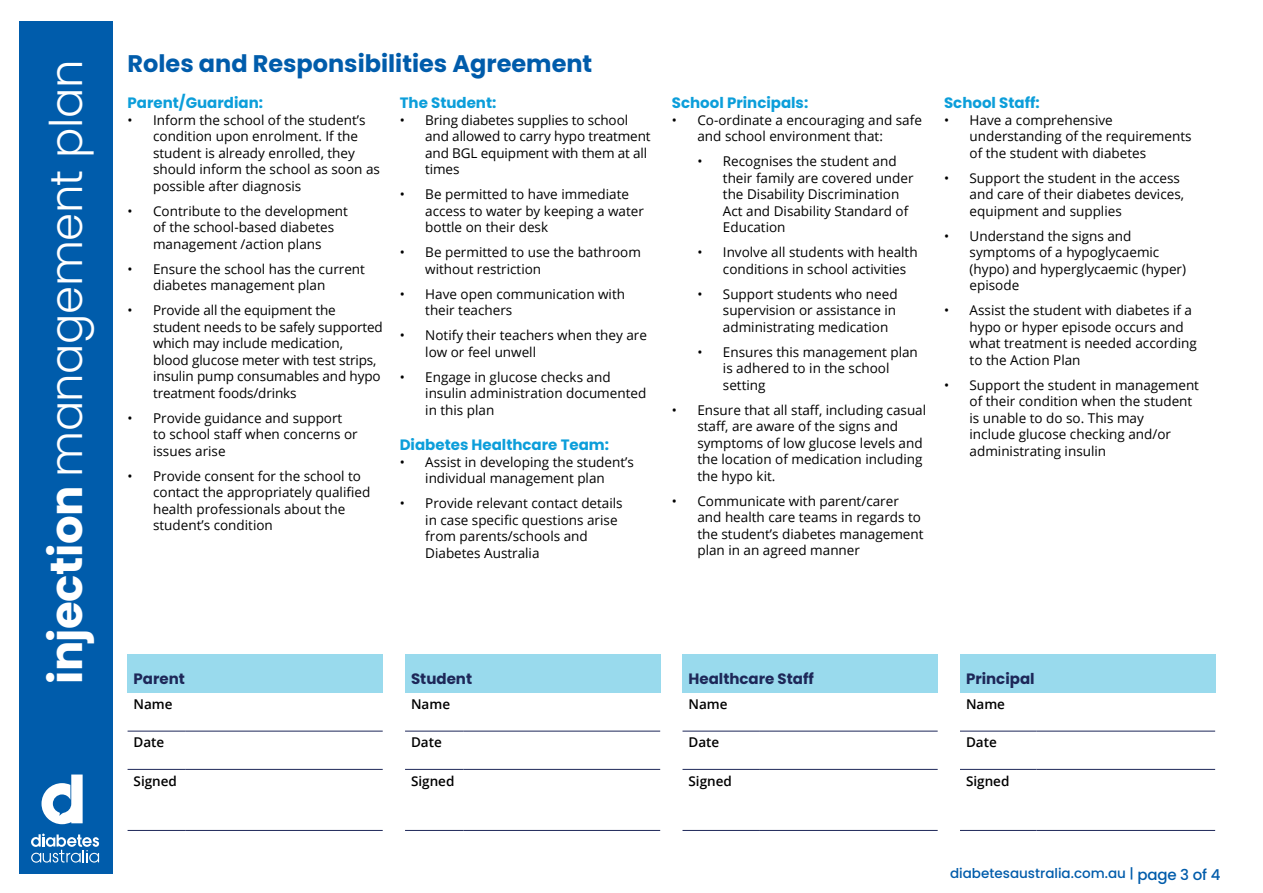
<style>
.page{position:relative;width:1263px;height:893px;background:#fff}
.page>*{position:absolute;margin:0;border:0;box-sizing:border-box;transform-origin:0 0}
.t1{font:300 45px "Poppins";letter-spacing:-.01em;color:#fff}
.t2{font:700 24px "Poppins";color:#005cab}
.t3{font:700 15px "Poppins";color:#0c9eda}
.t4{font:700 15px "Poppins";color:#1d2758}
.t5{font:13.5px/16.5px "Open Sans";color:#000}
.t6{font:600 13.5px "Open Sans";color:#000}
.t7{font:500 13.5px "Poppins";color:#005cab}
.s1{font-weight:700}
.s2{font-size:15px}
</style>
<div class="page">
<div style="left:19px;top:21px;width:94px;height:853px;background:#005cab"></div>
<svg style="left:31px;top:834px;width:68px;height:29px"></svg>
<svg style="left:41px;top:774px;width:42px;height:50px"></svg>
<div style="left:128px;top:655px;width:255px;height:38px;background:#99daed"></div>
<hr style="left:128px;top:731px;width:58px;height:1px;background:#1d2758">
<hr style="left:186px;top:731px;width:197px;height:1px;background:#1d2758">
<hr style="left:128px;top:769px;width:58px;height:1px;background:#1d2758">
<hr style="left:186px;top:769px;width:197px;height:1px;background:#1d2758">
<hr style="left:128px;top:830px;width:58px;height:1px;background:#1d2758">
<hr style="left:186px;top:830px;width:197px;height:1px;background:#1d2758">
<div style="left:405px;top:655px;width:255px;height:38px;background:#99daed"></div>
<hr style="left:405px;top:731px;width:58px;height:1px;background:#1d2758">
<hr style="left:463px;top:731px;width:197px;height:1px;background:#1d2758">
<hr style="left:405px;top:769px;width:58px;height:1px;background:#1d2758">
<hr style="left:463px;top:769px;width:197px;height:1px;background:#1d2758">
<hr style="left:405px;top:830px;width:58px;height:1px;background:#1d2758">
<hr style="left:463px;top:830px;width:197px;height:1px;background:#1d2758">
<div style="left:682px;top:655px;width:256px;height:38px;background:#99daed"></div>
<hr style="left:682px;top:731px;width:77px;height:1px;background:#1d2758">
<hr style="left:759px;top:731px;width:179px;height:1px;background:#1d2758">
<hr style="left:682px;top:769px;width:77px;height:1px;background:#1d2758">
<hr style="left:759px;top:769px;width:179px;height:1px;background:#1d2758">
<hr style="left:682px;top:830px;width:77px;height:1px;background:#1d2758">
<hr style="left:759px;top:830px;width:179px;height:1px;background:#1d2758">
<div style="left:960px;top:655px;width:255px;height:38px;background:#99daed"></div>
<hr style="left:960px;top:731px;width:76px;height:1px;background:#1d2758">
<hr style="left:1036px;top:731px;width:179px;height:1px;background:#1d2758">
<hr style="left:960px;top:769px;width:76px;height:1px;background:#1d2758">
<hr style="left:1036px;top:769px;width:179px;height:1px;background:#1d2758">
<hr style="left:960px;top:830px;width:76px;height:1px;background:#1d2758">
<hr style="left:1036px;top:830px;width:179px;height:1px;background:#1d2758">
<h1 class="t1" style="left:40px;top:684px;width:626px;rotate:-90deg"><span class="s1">injection</span> management plan</h1>
<h2 class="t2" style="left:128px;top:50px;width:466px">Roles and Responsibilities Agreement</h2>
<p class="t3" style="left:128px;top:94px;width:137px">Parent/Guardian:</p>
<p class="t5" style="left:153px;top:111px;width:228px;text-indent:-26px">• Inform the school of the student’s condition upon enrolment. If the student is already enrolled, they should inform the school as soon as possible after diagnosis</p>
<p class="t5" style="left:153px;top:202px;width:196px;text-indent:-26px">• Contribute to the development of the school-based diabetes management /action plans</p>
<p class="t5" style="left:153px;top:260px;width:213px;text-indent:-26px">• Ensure the school has the current diabetes management plan</p>
<p class="t5" style="left:153px;top:301px;width:231px;text-indent:-26px">• Provide all the equipment the student needs to be safely supported which may include medication,<br>blood glucose meter with test strips, insulin pump consumables and hypo treatment foods/drinks</p>
<p class="t5" style="left:153px;top:409px;width:206px;text-indent:-26px">• Provide guidance and support to school staff when concerns or issues arise</p>
<p class="t5" style="left:153px;top:467px;width:219px;text-indent:-26px">• Provide consent for the school to contact the appropriately qualified health professionals about the student’s condition</p>
<p class="t3" style="left:400px;top:94px;width:98px">The Student:</p>
<p class="t5" style="left:425px;top:111px;width:227px;text-indent:-26px">• Bring diabetes supplies to school and allowed to carry hypo treatment and BGL equipment with them at all times</p>
<p class="t5" style="left:425px;top:185px;width:220px;text-indent:-26px">• Be permitted to have immediate access to water by keeping a water bottle on their desk</p>
<p class="t5" style="left:425px;top:243px;width:217px;text-indent:-26px">• Be permitted to use the bathroom without restriction</p>
<p class="t5" style="left:425px;top:285px;width:201px;text-indent:-26px">• Have open communication with their teachers</p>
<p class="t5" style="left:425px;top:326px;width:223px;text-indent:-26px">• Notify their teachers when they are low or feel unwell</p>
<p class="t5" style="left:425px;top:368px;width:223px;text-indent:-26px">• Engage in glucose checks and insulin administration documented in this plan</p>
<p class="t3" style="left:400px;top:436px;width:211px">Diabetes Healthcare Team:</p>
<p class="t5" style="left:400px;top:453px;width:236px;text-align:center">• Assist in developing the student’s individual management plan</p>
<p class="t5" style="left:425px;top:495px;width:199px;text-indent:-26px">• Provide relevant contact details in case specific questions arise from parents/schools and<br>Diabetes Australia</p>
<p class="t3" style="left:672px;top:94px;width:138px">School Principals:</p>
<p class="t5" style="left:697px;top:111px;width:226px;text-indent:-26px">• Co-ordinate a encouraging and safe and school environment that:</p>
<p class="t5" style="left:723px;top:153px;width:192px;text-indent:-26px">• Recognises the student and their family are covered under the Disability Discrimination<br>Act and Disability Standard of<br>Education</p>
<p class="t5" style="left:723px;top:243px;width:196px;text-indent:-26px">• Involve all students with health conditions in school activities</p>
<p class="t5" style="left:723px;top:285px;width:176px;text-align:justify;text-indent:-26px">• Support students who need supervision or assistance in administrating medication</p>
<p class="t5" style="left:723px;top:343px;width:196px;text-indent:-26px">• Ensures this management plan is adhered to in the school setting</p>
<p class="t5" style="left:697px;top:401px;width:230px;text-indent:-26px">• Ensure that all staff, including casual staff, are aware of the signs and symptoms of low glucose levels and the location of medication including the hypo kit.</p>
<p class="t5" style="left:697px;top:492px;width:228px;text-indent:-26px">• Communicate with parent/carer and health care teams in regards to the student’s diabetes management plan in an agreed manner</p>
<p class="t3" style="left:944px;top:94px;width:97px">School Staff:</p>
<p class="t5" style="left:969px;top:111px;width:223px;text-indent:-26px">• Have a comprehensive understanding of the requirements of the student with diabetes</p>
<p class="t5" style="left:969px;top:169px;width:216px;text-indent:-26px">• Support the student in the access and care of their diabetes devices, equipment and supplies</p>
<p class="t5" style="left:969px;top:227px;width:218px;text-indent:-26px">• Understand the signs and symptoms of a hypoglycaemic (hypo) and hyperglycaemic (hyper) episode</p>
<p class="t5" style="left:969px;top:301px;width:229px;text-indent:-26px">• Assist the student with diabetes if a hypo or hyper episode occurs and what treatment is needed according to the Action Plan</p>
<p class="t5" style="left:969px;top:376px;width:231px;text-indent:-26px">• Support the student in management of their condition when the student is unable to do so. This may<br>include glucose checking and/or administrating insulin</p>
<p class="t4" style="left:134px;top:670px;width:53px">Parent</p>
<p class="t6" style="left:134px;top:695px;width:41px">Name</p>
<p class="t6" style="left:134px;top:733px;width:32px">Date</p>
<p class="t6" style="left:134px;top:772px;width:45px">Signed</p>
<p class="t4" style="left:411px;top:670px;width:63px">Student</p>
<p class="t6" style="left:411px;top:695px;width:41px">Name</p>
<p class="t6" style="left:411px;top:733px;width:32px">Date</p>
<p class="t6" style="left:411px;top:772px;width:45px">Signed</p>
<p class="t4" style="left:688px;top:670px;width:127px">Healthcare Staff</p>
<p class="t6" style="left:688px;top:695px;width:41px">Name</p>
<p class="t6" style="left:688px;top:733px;width:32px">Date</p>
<p class="t6" style="left:688px;top:772px;width:45px">Signed</p>
<p class="t4" style="left:966px;top:670px;width:70px">Principal</p>
<p class="t6" style="left:966px;top:695px;width:41px">Name</p>
<p class="t6" style="left:966px;top:733px;width:32px">Date</p>
<p class="t6" style="left:966px;top:772px;width:45px">Signed</p>
<p class="t7" style="left:950px;top:865px;width:272px">diabetesaustralia.com.au | <span class="s2">page 3 of 4</span></p>
</div>
